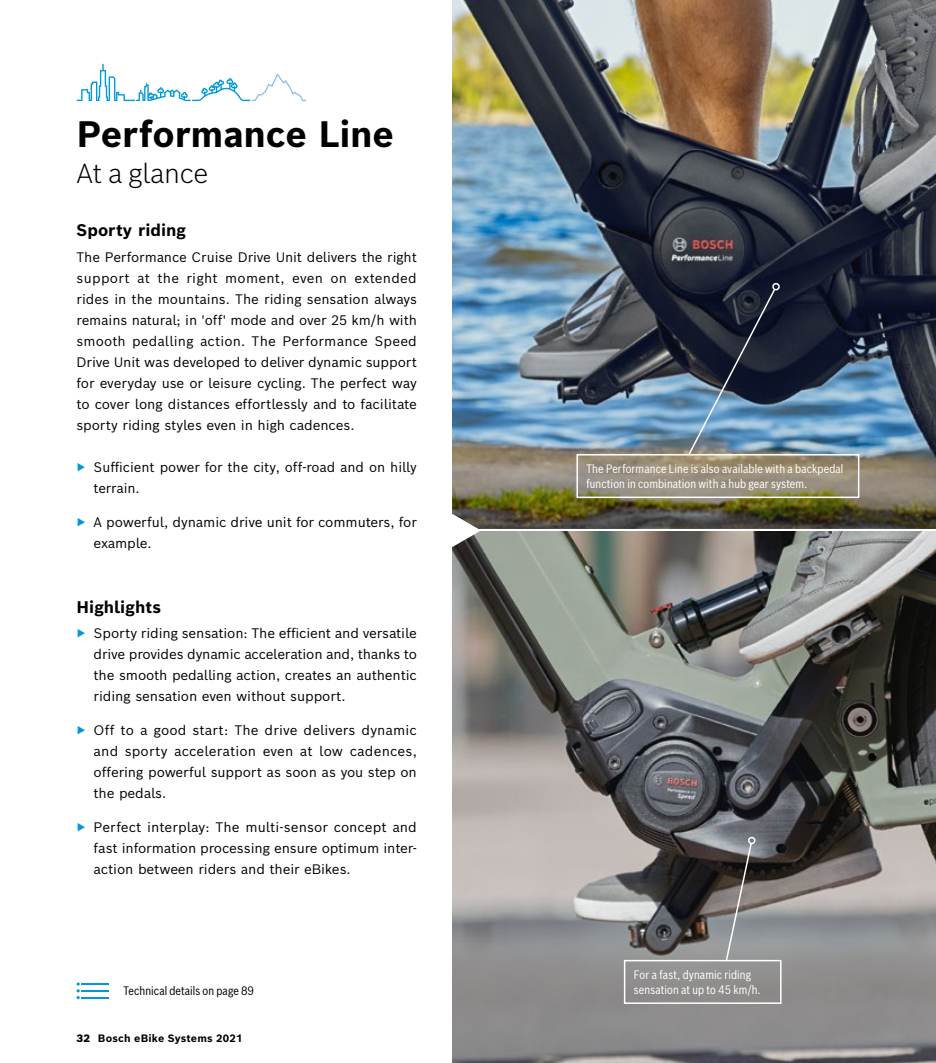
<style>
.page{position:relative;width:936px;height:1063px;background:#fff}
.page>*{position:absolute;margin:0;border:0;box-sizing:border-box;transform-origin:0 0}
.t1{font:700 36px "Bosch Sans";letter-spacing:-.005em;color:#000}
.t2{font:300 27px "Bosch Sans";letter-spacing:-.015em;color:#000}
.t3{font:700 16.5px "Bosch Sans";color:#000}
.t4{font:13.5px/21px "Bosch Sans";letter-spacing:-.01em;color:#000;text-align:justify}
.t5{font:12px/15px "Bosch Sans Cond";letter-spacing:.01em;color:#fff}
.t6{font:12px "Bosch Sans Cond";letter-spacing:.01em;color:#000}
.t7{font:700 10.5px "Bosch Sans";letter-spacing:.02em;color:#000}
.s1{color:#0099d8}
.s2{font-weight:900}
</style>
<div class="page">
<img style="left:452px;top:0;width:483px;height:435px">
<img style="left:452px;top:435px;width:483px;height:94px">
<svg style="left:77px;top:64px;width:229px;height:37px"></svg>
<svg style="left:452px;top:531px;width:483px;height:532px;background:#7b7b79"></svg>
<svg style="left:452px;top:506px;width:29px;height:49px"></svg>
<div style="left:576px;top:454px;width:283px;height:44px;border:2px solid #fff"></div>
<svg style="left:687px;top:287px;width:89px;height:169px;background:#3f5065"></svg>
<div style="left:772px;top:283px;width:7px;height:8px;border:2px solid #fff;border-radius:50%"></div>
<svg style="left:724px;top:842px;width:28px;height:118px;background:#7d7b7a"></svg>
<div style="left:747px;top:837px;width:8px;height:7px;border:2px solid #fff;border-radius:50%"></div>
<div style="left:624px;top:960px;width:157px;height:44px;border:2px solid #fff"></div>
<hr style="left:81px;top:983px;width:28px;height:2px;background:#0099d8">
<hr style="left:81px;top:990px;width:28px;height:2px;background:#0099d8">
<hr style="left:81px;top:997px;width:28px;height:2px;background:#0099d8">
<svg style="left:77px;top:982px;width:3px;height:17px"></svg>
<h1 class="t1" style="left:77px;top:109px;width:319px">Performance Line</h1>
<h2 class="t2" style="left:77px;top:155px;width:133px">At a glance</h2>
<p class="t3" style="left:77px;top:219px;width:111px">Sporty riding</p>
<p class="t4" style="left:77px;top:246px;width:342px">The Performance Cruise Drive Unit delivers the right support at the right moment, even on extended rides in the mountains. The riding sensation always remains natural; in 'off' mode and over 25 km/h with smooth pedalling action. The Performance Speed Drive Unit was developed to deliver dynamic support for everyday use or leisure cycling. The perfect way to cover long distances effortlessly and to facilitate sporty riding styles even in high cadences.</p>
<p class="t4" style="left:94px;top:456px;width:325px;text-indent:-17px"><span class="s1">▶</span> Sufficient power for the city, off-road and on hilly terrain.</p>
<p class="t4" style="left:94px;top:511px;width:325px;text-indent:-17px"><span class="s1">▶</span> A powerful, dynamic drive unit for commuters, for example.</p>
<p class="t3" style="left:77px;top:596px;width:86px">Highlights</p>
<p class="t4" style="left:94px;top:622px;width:325px;text-indent:-17px"><span class="s1">▶</span> Sporty riding sensation: The efficient and versatile drive provides dynamic acceleration and, thanks to the smooth pedalling action, creates an authentic riding sensation even without support.</p>
<p class="t4" style="left:94px;top:719px;width:325px;text-indent:-17px"><span class="s1">▶</span> Off to a good start: The drive delivers dynamic and sporty acceleration even at low cadences, offering powerful support as soon as you step on the pedals.</p>
<p class="t4" style="left:94px;top:816px;width:325px;text-indent:-17px"><span class="s1">▶</span> Perfect interplay: The multi-sensor concept and fast information processing ensure optimum inter&shy;action between riders and their eBikes.</p>
<p class="t6" style="left:123px;top:982px;width:132px">Technical details on page 89</p>
<p class="t7" style="left:77px;top:1031px;width:167px"><span class="s2">32</span> Bosch eBike Systems 2021</p>
<p class="t5" style="left:586px;top:460px;width:258px">The Performance Line is also available with a backpedal function in combination with a hub gear system.</p>
<p class="t5" style="left:634px;top:966px;width:128px">For a fast, dynamic riding sensation at up to 45 km/h.</p>
</div>
